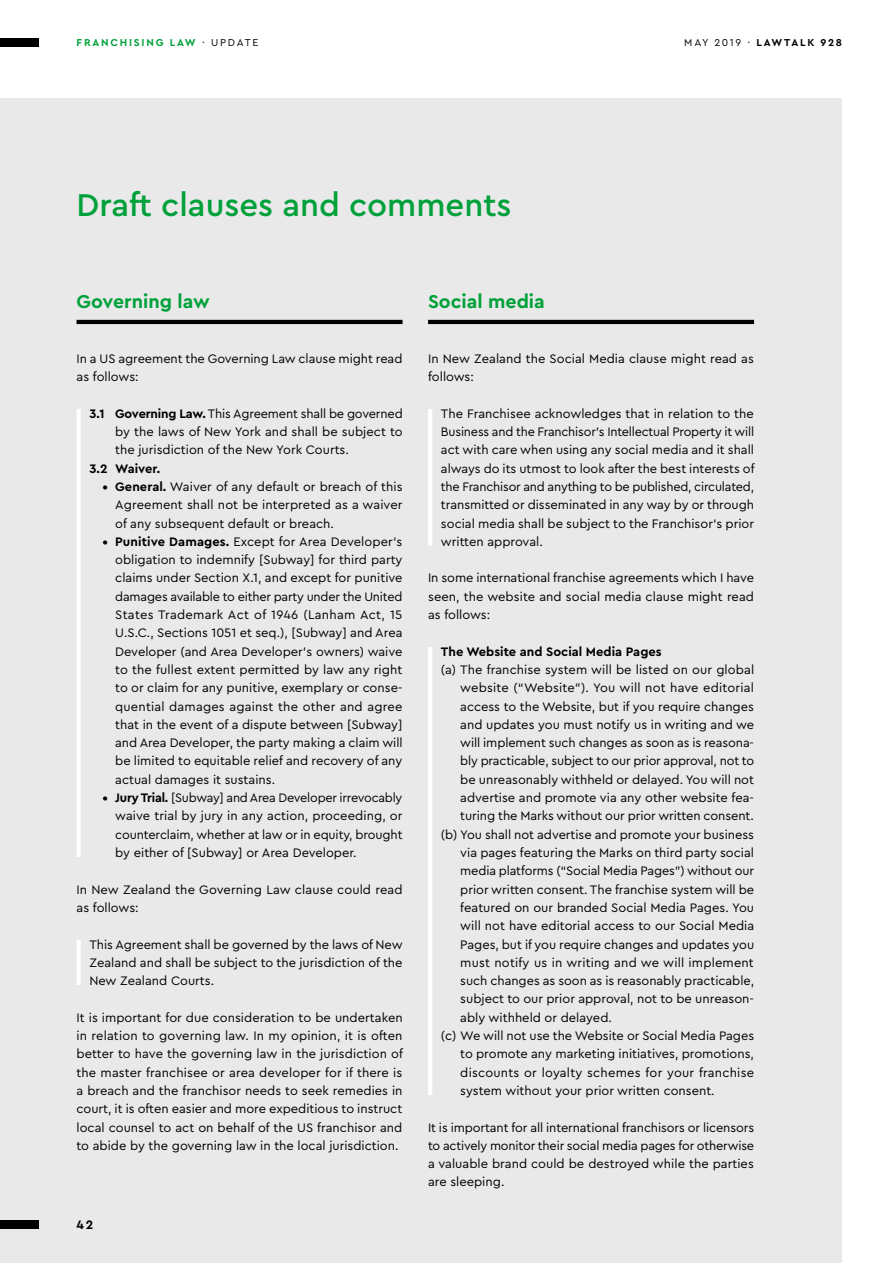
<style>
.page{position:relative;width:893px;height:1263px;background:#fff}
.page>*{position:absolute;margin:0;border:0;box-sizing:border-box;transform-origin:0 0}
.Secondary_heading{font:500 33px "Cera PRO";color:#00a13a}
.Inline_heading_small{font:700 19.5px "Cera PRO";color:#00a13a}
.Cera_undent{font:12.9px/18.3px "Cera PRO";color:#000;text-align:justify}
.Cera_undent-2{font:700 12.9px "Cera PRO";color:#000}
.t1{font:700 10.5px "Cera PRO";letter-spacing:.17em;color:#00a13a}
.t2{font:700 10.5px "Cera PRO";letter-spacing:.17em;color:#000}
.t3{font:10.5px "Cera PRO";color:#000}
.s1{font-weight:400;color:#000}
.s2{font-weight:400}
.s3{font-weight:700}
</style>
<div class="page">
<div style="left:0;top:98px;width:842px;height:1165px;background:#e9e9e9"></div>
<hr style="left:77px;top:320px;width:326px;height:4px;background:#000">
<hr style="left:77px;top:409px;width:4px;height:448px;background:#fff">
<hr style="left:77px;top:940px;width:4px;height:45px;background:#fff">
<hr style="left:428px;top:647px;width:4px;height:448px;background:#fff">
<hr style="left:428px;top:409px;width:4px;height:137px;background:#fff">
<hr style="left:428px;top:320px;width:326px;height:4px;background:#000">
<div style="left:0;top:38px;width:38px;height:9px;background:#000"></div>
<div style="left:0;top:1220px;width:38px;height:9px;background:#000"></div>
<p class="t1" style="left:77px;top:35px;width:183px">FRANCHISING LAW <span class="s1">· UPDATE</span></p>
<h1 class="Secondary_heading" style="left:77px;top:183px;width:436px">Draft clauses and comments</h1>
<h2 class="Inline_heading_small" style="left:77px;top:288px;width:135px">Governing law</h2>
<h2 class="Inline_heading_small" style="left:428px;top:288px;width:118px">Social media</h2>
<p class="t3" style="left:684px;top:35px;width:18px">May</p>
<p class="t2" style="left:714px;top:35px;width:129px"><span class="s2">2019 ·</span> LAWTALK 928</p>
<p class="Cera_undent" style="left:77px;top:349px;width:327px">In a US agreement the Governing Law clause might read as follows:</p>
<p class="Cera_undent" style="left:115px;top:404px;width:289px;text-indent:-26px"><span class="s3">3.1 Governing Law.</span> This Agreement shall be governed by the laws of New York and shall be subject to the jurisdiction of the New York Courts.</p>
<p class="Cera_undent-2" style="left:89px;top:460px;width:72px">3.2 Waiver.</p>
<p class="Cera_undent" style="left:115px;top:477px;width:289px;text-indent:-13px"><span class="s3">• General.</span> Waiver of any default or breach of this Agreement shall not be interpreted as a waiver of any subsequent default or breach.</p>
<p class="Cera_undent" style="left:115px;top:532px;width:289px;text-indent:-13px"><span class="s3">• Punitive Damages.</span> Except for Area Developer’s obligation to indemnify [Subway] for third party claims under Section X.1, and except for punitive damages available to either party under the United States Trademark Act of 1946 (Lanham Act, 15<br>U.S.C., Sections 1051 et seq.), [Subway] and Area Developer (and Area Developer’s owners) waive to the fullest extent permitted by law any right to or claim for any punitive, exemplary or conse&shy;quential damages against the other and agree that in the event of a dispute between [Subway] and Area Developer, the party making a claim will be limited to equitable relief and recovery of any actual damages it sustains.</p>
<p class="Cera_undent" style="left:115px;top:788px;width:289px;text-indent:-13px"><span class="s3">• Jury Trial.</span> [Subway] and Area Developer irrevocably waive trial by jury in any action, proceeding, or counterclaim, whether at law or in equity, brought by either of [Subway] or Area Developer.</p>
<p class="Cera_undent" style="left:77px;top:879px;width:328px">In New Zealand the Governing Law clause could read as follows:</p>
<p class="Cera_undent" style="left:89px;top:934px;width:315px">This Agreement shall be governed by the laws of New Zealand and shall be subject to the jurisdiction of the New Zealand Courts.</p>
<p class="Cera_undent" style="left:77px;top:1008px;width:328px">It is important for due consideration to be undertaken in relation to governing law. In my opinion, it is often better to have the governing law in the jurisdiction of the master franchisee or area developer for if there is a breach and the franchisor needs to seek remedies in court, it is often easier and more expeditious to instruct local counsel to act on behalf of the US franchisor and to abide by the governing law in the local jurisdiction.</p>
<p class="Cera_undent-2" style="left:77px;top:1216px;width:18px">42</p>
<p class="Cera_undent" style="left:428px;top:349px;width:327px">In New Zealand the Social Media clause might read as follows:</p>
<p class="Cera_undent" style="left:441px;top:404px;width:315px">The Franchisee acknowledges that in relation to the Business and the Franchisor’s Intellectual Property it will act with care when using any social media and it shall always do its utmost to look after the best interests of the Franchisor and anything to be published, circulated, transmitted or disseminated in any way by or through social media shall be subject to the Franchisor’s prior written approval.</p>
<p class="Cera_undent" style="left:428px;top:568px;width:328px">In some international franchise agreements which I have seen, the website and social media clause might read as follows:</p>
<p class="Cera_undent-2" style="left:441px;top:643px;width:222px">The Website and Social Media Pages</p>
<p class="Cera_undent" style="left:460px;top:660px;width:295px;text-indent:-19px">(a) The franchise system will be listed on our global website (“Website”). You will not have editorial access to the Website, but if you require changes and updates you must notify us in writing and we will implement such changes as soon as is reasona&shy;bly practicable, subject to our prior approval, not to be unreasonably withheld or delayed. You will not advertise and promote via any other website fea&shy;turing the Marks without our prior written consent.</p>
<p class="Cera_undent" style="left:460px;top:825px;width:295px;text-indent:-19px">(b) You shall not advertise and promote your business via pages featuring the Marks on third party social media platforms (“Social Media Pages”) without our prior written consent. The franchise system will be featured on our branded Social Media Pages. You will not have editorial access to our Social Media Pages, but if you require changes and updates you must notify us in writing and we will implement such changes as soon as is reasonably practicable, subject to our prior approval, not to be unreason&shy;ably withheld or delayed.</p>
<p class="Cera_undent" style="left:460px;top:1026px;width:295px;text-indent:-19px">(c) We will not use the Website or Social Media Pages to promote any marketing initiatives, promotions, discounts or loyalty schemes for your franchise system without your prior written consent.</p>
<p class="Cera_undent" style="left:428px;top:1117px;width:328px">It is important for all international franchisors or licensors to actively monitor their social media pages for otherwise a valuable brand could be destroyed while the parties are sleeping.</p>
</div>
